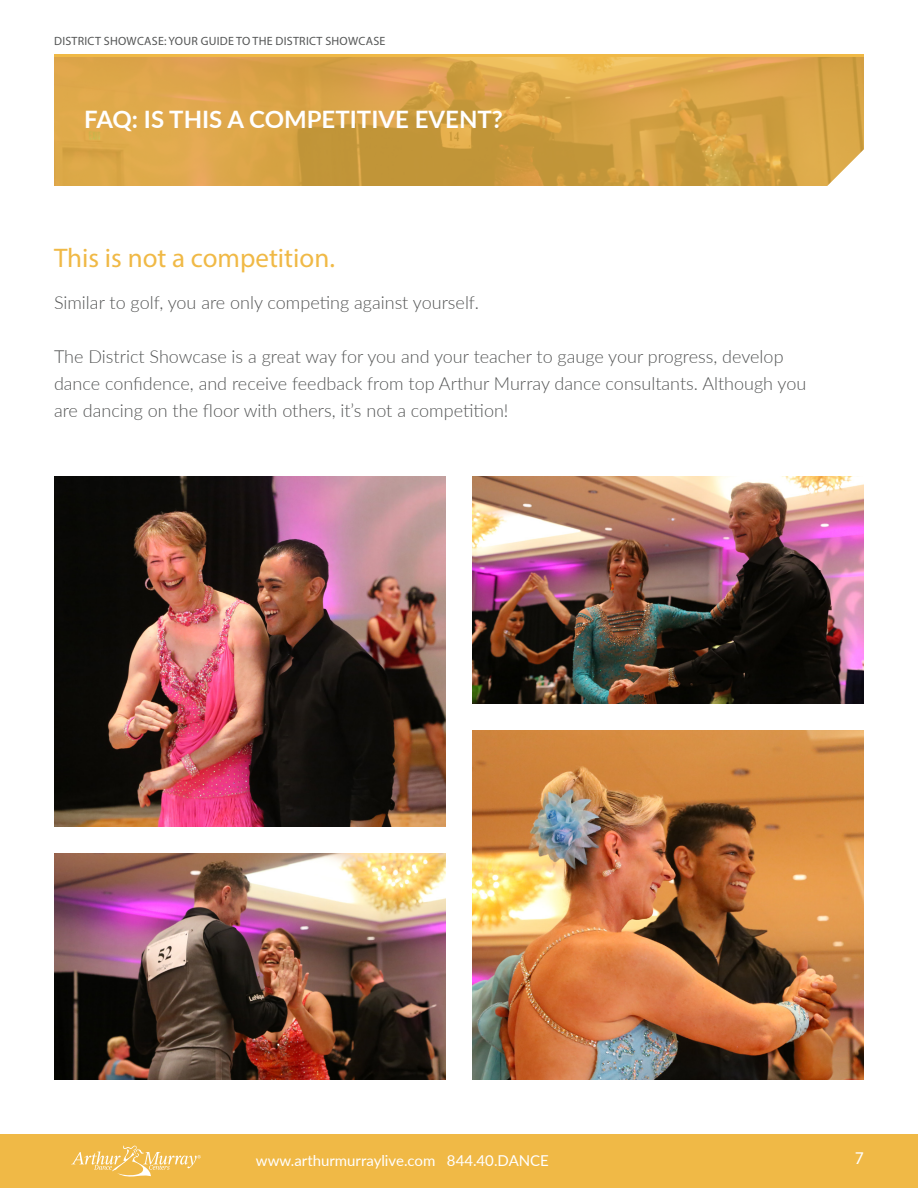
<style>
.page{position:relative;width:918px;height:1188px;background:#fff}
.page>*{position:absolute;margin:0;border:0;box-sizing:border-box;transform-origin:0 0}
.t1{font:27px "Myriad Pro";color:#f0b946}
.t2{font:700 24px "Lato";color:#fff}
.t3{font:300 18px/27px "Lato";color:#545555}
.t4{font:18px "Myriad Pro";color:#fff}
.t5{font:15px "Lato";color:#fff}
.t6{font:12px "Myriad Pro";letter-spacing:.02em;color:#545555}
</style>
<div class="page">
<div style="left:0;top:1134px;width:918px;height:54px;background:#f0b946"></div>
<svg style="left:71px;top:1145px;width:130px;height:32px"></svg>
<hr style="left:54px;top:54px;width:810px;height:3px;background:#f0b946">
<svg style="left:54px;top:57px;width:810px;height:129px;background:#d6a246"></svg>
<svg style="left:806px;top:128px;width:58px;height:58px"></svg>
<img style="left:54px;top:476px;width:392px;height:350px">
<img style="left:472px;top:730px;width:392px;height:350px">
<img style="left:54px;top:853px;width:392px;height:227px">
<img style="left:472px;top:476px;width:392px;height:227px">
<p class="t6" style="left:54px;top:34px;width:333px">DISTRICT SHOWCASE: YOUR GUIDE TO THE DISTRICT SHOWCASE</p>
<p class="t2" style="left:84px;top:101px;width:420px">FAQ: IS THIS A COMPETITIVE EVENT?</p>
<p class="t1" style="left:54px;top:241px;width:282px">This is not a competition.</p>
<p class="t3" style="left:54px;top:289px;width:426px">Similar to golf, you are only competing against yourself.</p>
<p class="t3" style="left:54px;top:343px;width:754px">The District Showcase is a great way for you and your teacher to gauge your progress, develop dance confidence, and receive feedback from top Arthur Murray dance consultants. Although you are dancing on the floor with others, it’s not a competition!</p>
<p class="t5" style="left:256px;top:1150px;width:295px">www.arthurmurraylive.com 844.40.DANCE</p>
<p class="t4" style="left:855px;top:1147px;width:11px">7</p>
</div>
